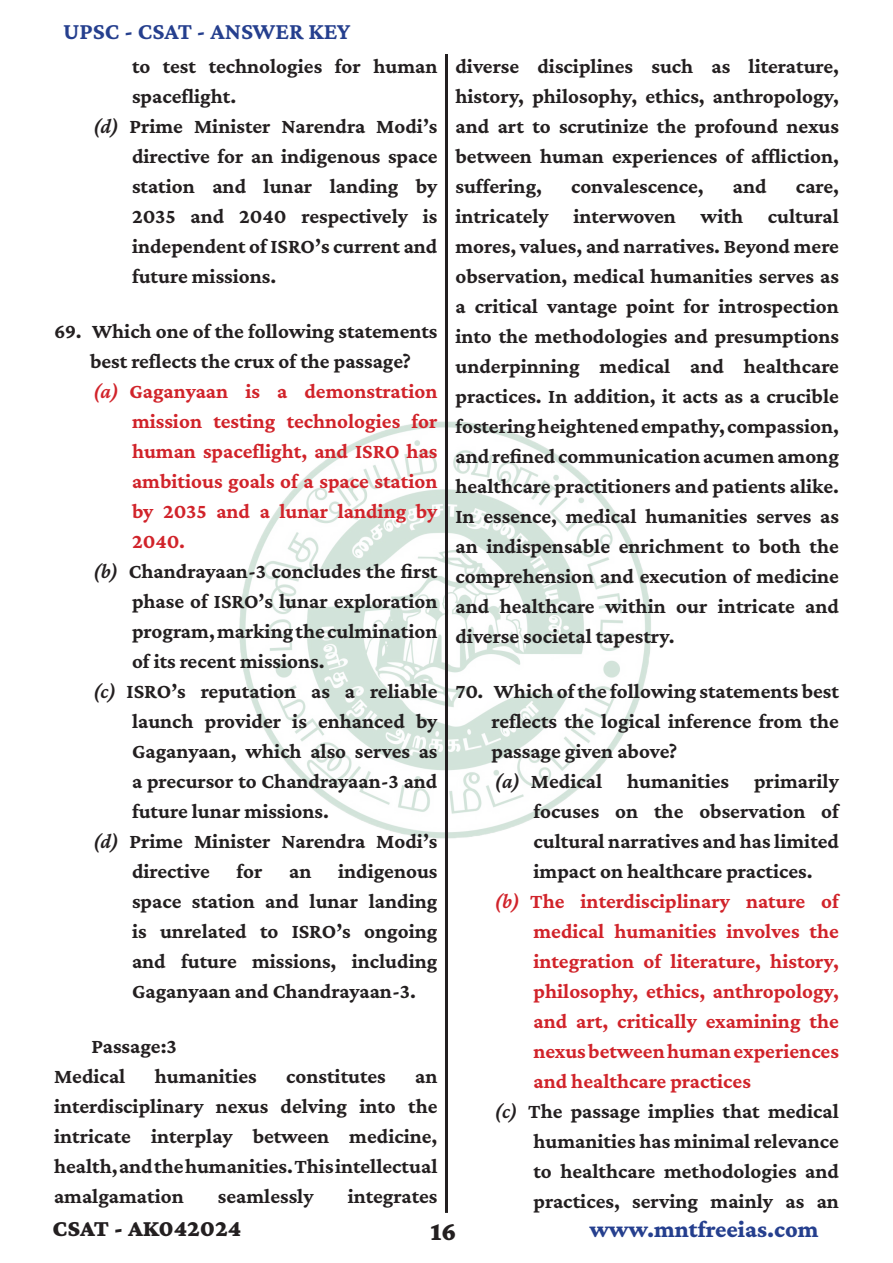
<style>
.page{position:relative;width:893px;height:1263px;background:#fff}
.page>*{position:absolute;margin:0;border:0;box-sizing:border-box;transform-origin:0 0}
.t1{font:900 27px "Crimson Pro";color:#231f20}
.t2{font:700 24px "Crimson Pro";color:#253f8e}
.t3{font:800 24px "Crimson Pro";color:#253f8e}
.t4{font:900 24px "Crimson Pro";color:#231f20}
.Bold_-_Full_Just{font:700 21px/30px "Crimson Pro";color:#231f20;text-align:justify}
.t5{font:700 21px/30px "Crimson Pro";color:#d1232a;text-align:justify}
.BOLD{font:700 21px "Crimson Pro";color:#231f20}
.s1{font-weight:600;font-style:italic}
</style>
<div class="page">
<img style="left:239px;top:421px;width:412px;height:418px">
<hr style="left:445px;top:54px;width:3px;height:1159px;background:#231f20">
<p class="t2" style="left:63px;top:16px;width:289px">UPSC - CSAT - ANSWER KEY</p>
<p class="Bold_-_Full_Just" style="left:132px;top:51px;width:307px">to test technologies for human spaceflight.</p>
<p class="Bold_-_Full_Just" style="left:132px;top:111px;width:307px;text-indent:-39px"><span class="s1">(d)</span> Prime Minister Narendra Modi’s directive for an indigenous space station and lunar landing by 2035 and 2040 respectively is independent of ISRO’s current and future missions.</p>
<p class="Bold_-_Full_Just" style="left:54px;top:316px;width:385px;text-align:center">69. Which one of the following statements best reflects the crux of the passage?</p>
<p class="t5" style="left:132px;top:376px;width:307px;text-indent:-39px"><span class="s1">(a)</span> Gaganyaan is a demonstration mission testing technologies for human spaceflight, and ISRO has ambitious goals of a space station by 2035 and a lunar landing by 2040.</p>
<p class="Bold_-_Full_Just" style="left:132px;top:556px;width:307px;text-indent:-39px"><span class="s1">(b)</span> Chandrayaan-3 concludes the first phase of ISRO’s lunar exploration program, marking the culmination of its recent missions.</p>
<p class="Bold_-_Full_Just" style="left:132px;top:676px;width:307px;text-indent:-39px"><span class="s1">(c)</span> ISRO’s reputation as a reliable launch provider is enhanced by Gaganyaan, which also serves as a precursor to Chandrayaan-3 and future lunar missions.</p>
<p class="Bold_-_Full_Just" style="left:132px;top:826px;width:307px;text-indent:-39px"><span class="s1">(d)</span> Prime Minister Narendra Modi’s directive</p>
<p class="Bold_-_Full_Just" style="left:237px;top:856px;width:27px">for</p>
<p class="Bold_-_Full_Just" style="left:289px;top:856px;width:24px">an</p>
<p class="Bold_-_Full_Just" style="left:132px;top:856px;width:307px;text-indent:206px">indigenous space station and lunar landing is unrelated to ISRO’s ongoing and future missions, including Gaganyaan and Chandrayaan-3.</p>
<p class="BOLD" style="left:92px;top:1033px;width:87px">Passage:3</p>
<p class="Bold_-_Full_Just" style="left:54px;top:1061px;width:73px">Medical</p>
<p class="Bold_-_Full_Just" style="left:155px;top:1061px;width:104px">humanities</p>
<p class="Bold_-_Full_Just" style="left:286px;top:1061px;width:101px">constitutes</p>
<p class="Bold_-_Full_Just" style="left:54px;top:1061px;width:385px;text-indent:361px">an interdisciplinary nexus delving into the intricate interplay between medicine, health, and the humanities. This intellectual amalgamation</p>
<p class="Bold_-_Full_Just" style="left:218px;top:1181px;width:97px">seamlessly</p>
<p class="Bold_-_Full_Just" style="left:348px;top:1181px;width:91px">integrates</p>
<p class="Bold_-_Full_Just" style="left:455px;top:51px;width:385px">diverse disciplines such as literature, history, philosophy, ethics, anthropology, and art to scrutinize the profound nexus between human experiences of affliction, suffering,</p>
<p class="Bold_-_Full_Just" style="left:571px;top:171px;width:134px">convalescence,</p>
<p class="Bold_-_Full_Just" style="left:733px;top:171px;width:35px">and</p>
<p class="Bold_-_Full_Just" style="left:455px;top:171px;width:385px;text-indent:340px">care, intricately interwoven with cultural mores, values, and narratives. Beyond mere observation, medical humanities serves as a critical vantage point for introspection into the methodologies and presumptions underpinning medical and healthcare practices. In addition, it acts as a crucible fostering heightened empathy, compassion, and refined communication acumen among healthcare practitioners and patients alike.<br>In essence, medical humanities serves as an indispensable enrichment to both the comprehension and execution of medicine and healthcare within our intricate and diverse societal tapestry.</p>
<p class="Bold_-_Full_Just" style="left:491px;top:676px;width:349px;text-indent:-36px">70. Which of the following statements best reflects the logical inference from the passage given above?</p>
<p class="Bold_-_Full_Just" style="left:533px;top:766px;width:307px;text-indent:-39px"><span class="s1">(a)</span> Medical humanities primarily focuses on the observation of cultural narratives and has limited impact on healthcare practices.</p>
<p class="t5" style="left:533px;top:886px;width:307px;text-indent:-39px"><span class="s1">(b)</span> The interdisciplinary nature of medical humanities involves the integration of literature, history, philosophy, ethics, anthropology, and art, critically examining the nexus between human experiences and healthcare practices</p>
<p class="Bold_-_Full_Just" style="left:533px;top:1096px;width:307px;text-indent:-39px"><span class="s1">(c)</span> The passage implies that medical humanities has minimal relevance to healthcare methodologies and practices, serving mainly as an</p>
<p class="t4" style="left:53px;top:1213px;width:190px">CSAT - AK042024</p>
<p class="t1" style="left:430px;top:1214px;width:28px">16</p>
<p class="t3" style="left:589px;top:1214px;width:231px">www.mntfreeias.com</p>
</div>
